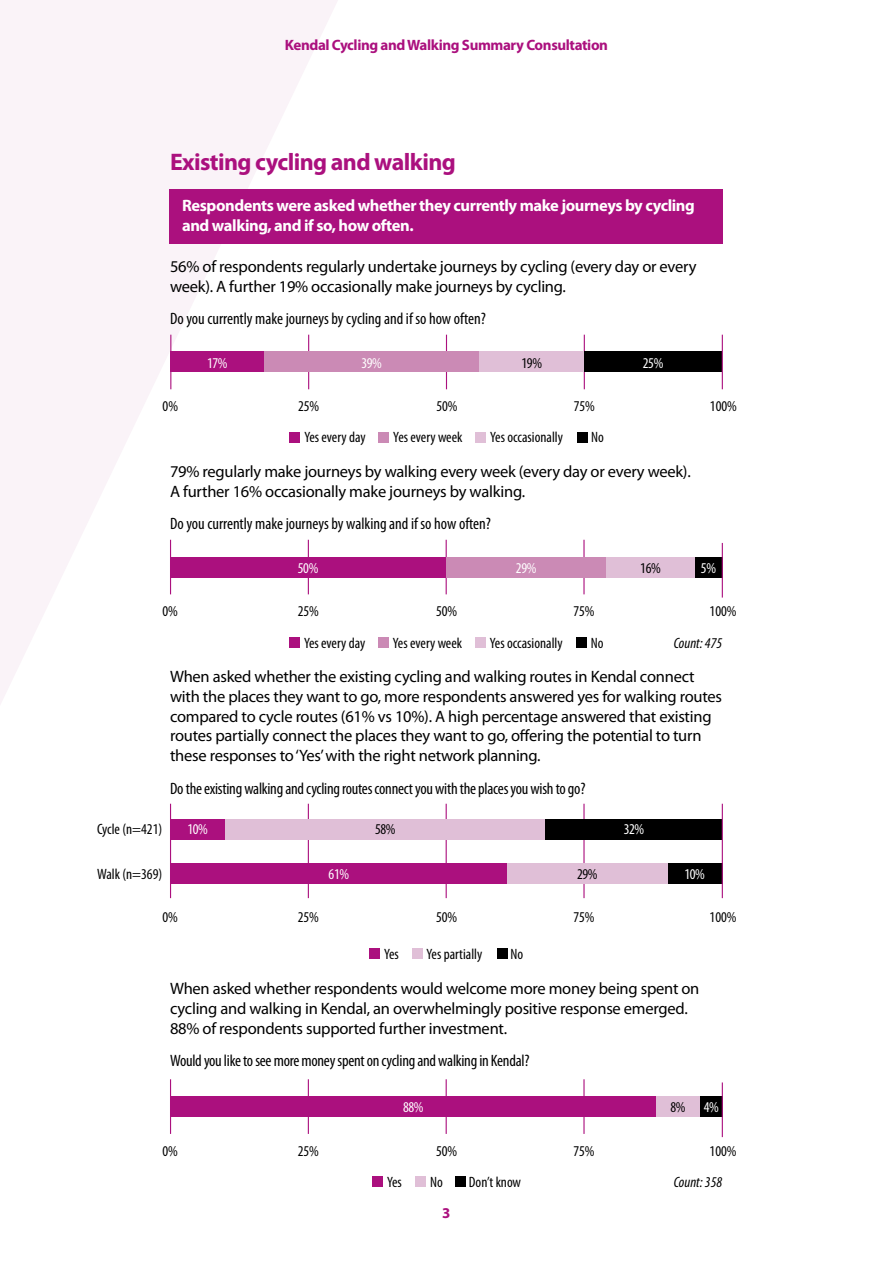
<style>
.page{position:relative;width:893px;height:1263px;background:#fff}
.page>*{position:absolute;margin:0;border:0;box-sizing:border-box;transform-origin:0 0}
.t1{font:700 24px "Myriad Pro";letter-spacing:-.025em;color:#ab107e}
.t2{font:16.5px/19.8px "Myriad Pro";letter-spacing:-.015em;color:#000}
.t3{font:condensed 16.5px "Myriad Pro";letter-spacing:-.015em;color:#000}
.t4{font:700 16.5px/19.8px "Myriad Pro";letter-spacing:-.025em;color:#fff}
.t5{font:condensed 15px "Myriad Pro";color:#000}
.t6{font:700 15px "Myriad Pro";letter-spacing:-.025em;color:#ab107e}
.t7{font:condensed 15px "Myriad Pro";letter-spacing:-.025em;color:#fff}
.t8{font:italic condensed 15px "Myriad Pro";color:#000}
.s1{color:#fff}
</style>
<div class="page">
<hr style="left:584px;top:335px;width:1px;height:54px;background:#ab107e">
<hr style="left:446px;top:1079px;width:1px;height:55px;background:#ab107e">
<hr style="left:583px;top:1079px;width:2px;height:55px;background:#ab107e">
<div style="left:171px;top:1096px;width:485px;height:20px;background:#ab107e"></div>
<div style="left:656px;top:1096px;width:44px;height:20px;background:#e0bfd7"></div>
<div style="left:700px;top:1096px;width:22px;height:20px;background:#000"></div>
<div style="left:171px;top:863px;width:336px;height:20px;background:#ab107e"></div>
<div style="left:667px;top:863px;width:55px;height:20px;background:#000"></div>
<hr style="left:308px;top:804px;width:1px;height:94px;background:#ab107e">
<hr style="left:446px;top:804px;width:1px;height:94px;background:#ab107e">
<hr style="left:583px;top:804px;width:2px;height:94px;background:#ab107e">
<div style="left:170px;top:819px;width:55px;height:20px;background:#ab107e"></div>
<div style="left:225px;top:819px;width:320px;height:20px;background:#e0bfd7"></div>
<div style="left:545px;top:819px;width:177px;height:20px;background:#000"></div>
<hr style="left:583px;top:540px;width:2px;height:54px;background:#ab107e">
<hr style="left:446px;top:540px;width:1px;height:54px;background:#ab107e">
<div style="left:170px;top:557px;width:276px;height:20px;background:#ab107e"></div>
<div style="left:446px;top:557px;width:160px;height:20px;background:#cb8ab5"></div>
<div style="left:606px;top:557px;width:89px;height:20px;background:#e0bfd7"></div>
<div style="left:695px;top:557px;width:27px;height:20px;background:#000"></div>
<hr style="left:446px;top:335px;width:1px;height:54px;background:#ab107e">
<div style="left:264px;top:352px;width:215px;height:20px;background:#cb8ab5"></div>
<div style="left:479px;top:352px;width:105px;height:20px;background:#e0bfd7"></div>
<div style="left:584px;top:352px;width:138px;height:20px;background:#000"></div>
<svg style="left:0;top:0;width:338px;height:704px;fill:#faf3f8"></svg>
<div style="left:170px;top:189px;width:553px;height:54px;background:#ab107e"></div>
<hr style="left:170px;top:335px;width:1px;height:54px;background:#ab107e">
<hr style="left:170px;top:804px;width:1px;height:94px;background:#ab107e">
<div style="left:369px;top:948px;width:11px;height:11px;background:#ab107e"></div>
<div style="left:412px;top:948px;width:11px;height:11px;background:#e0bfd7"></div>
<div style="left:497px;top:948px;width:11px;height:11px;background:#000"></div>
<hr style="left:170px;top:1079px;width:1px;height:55px;background:#ab107e">
<hr style="left:308px;top:1079px;width:1px;height:55px;background:#ab107e">
<div style="left:372px;top:1177px;width:11px;height:10px;background:#ab107e"></div>
<div style="left:416px;top:1177px;width:10px;height:10px;background:#e0bfd7"></div>
<div style="left:455px;top:1177px;width:11px;height:10px;background:#000"></div>
<hr style="left:722px;top:335px;width:1px;height:54px;background:#ab107e">
<hr style="left:722px;top:543px;width:1px;height:54px;background:#ab107e">
<hr style="left:722px;top:804px;width:1px;height:94px;background:#ab107e">
<div style="left:507px;top:863px;width:160px;height:20px;background:#e0bfd7"></div>
<hr style="left:722px;top:1082px;width:1px;height:55px;background:#ab107e">
<div style="left:289px;top:432px;width:11px;height:10px;background:#ab107e"></div>
<div style="left:378px;top:432px;width:11px;height:10px;background:#cb8ab5"></div>
<div style="left:476px;top:432px;width:10px;height:10px;background:#e0bfd7"></div>
<div style="left:577px;top:432px;width:10px;height:10px;background:#000"></div>
<div style="left:289px;top:637px;width:11px;height:11px;background:#ab107e"></div>
<div style="left:378px;top:637px;width:10px;height:11px;background:#cb8ab5"></div>
<div style="left:475px;top:637px;width:11px;height:11px;background:#e0bfd7"></div>
<div style="left:576px;top:637px;width:11px;height:11px;background:#000"></div>
<p class="t6" style="left:285px;top:35px;width:325px">Kendal Cycling and Walking Summary Consultation</p>
<h1 class="t1" style="left:170px;top:146px;width:287px">Existing cycling and walking</h1>
<p class="t4" style="left:182px;top:195px;width:514px">Respondents were asked whether they currently make journeys by cycling and walking, and if so, how often.</p>
<p class="t2" style="left:170px;top:256px;width:528px">56% of respondents regularly undertake journeys by cycling (every day or every week). A further 19% occasionally make journeys by cycling.</p>
<p class="t3" style="left:170px;top:309px;width:317px">Do you currently make journeys by cycling and if so how often?</p>
<p class="t7" style="left:207px;top:354px;width:22px">17%</p>
<p class="t7" style="left:361px;top:354px;width:22px">39%</p>
<p class="t5" style="left:521px;top:354px;width:22px">19%</p>
<p class="t7" style="left:643px;top:354px;width:22px">25%</p>
<p class="t5" style="left:163px;top:397px;width:17px">0%</p>
<p class="t5" style="left:298px;top:397px;width:23px">25%</p>
<p class="t5" style="left:436px;top:397px;width:23px">50%</p>
<p class="t5" style="left:574px;top:397px;width:23px">75%</p>
<p class="t5" style="left:710px;top:397px;width:28px">100%</p>
<p class="t5" style="left:304px;top:428px;width:63px">Yes every day</p>
<p class="t5" style="left:393px;top:428px;width:71px">Yes every week</p>
<p class="t5" style="left:490px;top:428px;width:74px">Yes occasionally</p>
<p class="t5" style="left:591px;top:428px;width:14px">No</p>
<p class="t2" style="left:170px;top:461px;width:522px">79% regularly make journeys by walking every week (every day or every week).<br>A further 16% occasionally make journeys by walking.</p>
<p class="t3" style="left:170px;top:514px;width:322px">Do you currently make journeys by walking and if so how often?</p>
<p class="t7" style="left:298px;top:559px;width:22px">50%</p>
<p class="t7" style="left:516px;top:559px;width:22px">29%</p>
<p class="t5" style="left:640px;top:559px;width:22px">16%</p>
<p class="t7" style="left:701px;top:559px;width:17px">5%</p>
<p class="t5" style="left:162px;top:602px;width:17px">0%</p>
<p class="t5" style="left:298px;top:602px;width:23px">25%</p>
<p class="t5" style="left:436px;top:602px;width:23px">50%</p>
<p class="t5" style="left:573px;top:602px;width:23px">75%</p>
<p class="t5" style="left:710px;top:602px;width:28px">100%</p>
<p class="t8" style="left:674px;top:634px;width:50px">Count: 475</p>
<p class="t5" style="left:304px;top:634px;width:63px">Yes every day</p>
<p class="t5" style="left:393px;top:634px;width:71px">Yes every week</p>
<p class="t5" style="left:490px;top:634px;width:74px">Yes occasionally</p>
<p class="t5" style="left:591px;top:634px;width:14px">No</p>
<p class="t2" style="left:170px;top:666px;width:553px">When asked whether the existing cycling and walking routes in Kendal connect with the places they want to go, more respondents answered yes for walking routes compared to cycle routes (61% vs 10%). A high percentage answered that existing routes partially connect the places they want to go, offering the potential to turn these responses to ‘Yes’ with the right network planning.</p>
<p class="t3" style="left:170px;top:778px;width:417px">Do the existing walking and cycling routes connect you with the places you wish to go?</p>
<p class="t5" style="left:97px;top:820px;width:67px">Cycle (n=421)</p>
<p class="t7" style="left:187px;top:820px;width:22px">10%</p>
<p class="t7" style="left:624px;top:820px;width:22px">32%</p>
<p class="t5" style="left:375px;top:820px;width:22px">58%</p>
<p class="t5" style="left:97px;top:865px;width:67px">Walk (n=369)</p>
<p class="t7" style="left:329px;top:865px;width:22px">61%</p>
<p class="t7" style="left:684px;top:865px;width:22px">10%</p>
<p class="t5" style="left:577px;top:865px;width:22px">29%</p>
<p class="t5" style="left:162px;top:908px;width:17px">0%</p>
<p class="t5" style="left:298px;top:908px;width:23px">25%</p>
<p class="t5" style="left:436px;top:908px;width:23px">50%</p>
<p class="t5" style="left:573px;top:908px;width:23px">75%</p>
<p class="t5" style="left:710px;top:908px;width:28px">100%</p>
<p class="t5" style="left:384px;top:945px;width:16px">Yes</p>
<p class="t5" style="left:427px;top:945px;width:57px">Yes partially</p>
<p class="t5" style="left:510px;top:945px;width:14px">No</p>
<p class="t2" style="left:170px;top:978px;width:531px">When asked whether respondents would welcome more money being spent on cycling and walking in Kendal, an overwhelmingly positive response emerged.<br>88% of respondents supported further investment.</p>
<p class="t3" style="left:170px;top:1051px;width:361px">Would you like to see more money spent on cycling and walking in Kendal?</p>
<p class="t7" style="left:403px;top:1098px;width:22px">88%</p>
<p class="t5" style="left:670px;top:1098px;width:50px">8% <span class="s1">4%</span></p>
<p class="t5" style="left:162px;top:1141px;width:17px">0%</p>
<p class="t5" style="left:298px;top:1141px;width:23px">25%</p>
<p class="t5" style="left:436px;top:1141px;width:23px">50%</p>
<p class="t5" style="left:573px;top:1141px;width:23px">75%</p>
<p class="t5" style="left:710px;top:1141px;width:28px">100%</p>
<p class="t8" style="left:674px;top:1173px;width:50px">Count: 358</p>
<p class="t5" style="left:387px;top:1173px;width:16px">Yes</p>
<p class="t5" style="left:430px;top:1173px;width:14px">No</p>
<p class="t5" style="left:469px;top:1173px;width:54px">Don’t know</p>
<p class="t6" style="left:442px;top:1203px;width:10px">3</p>
</div>
